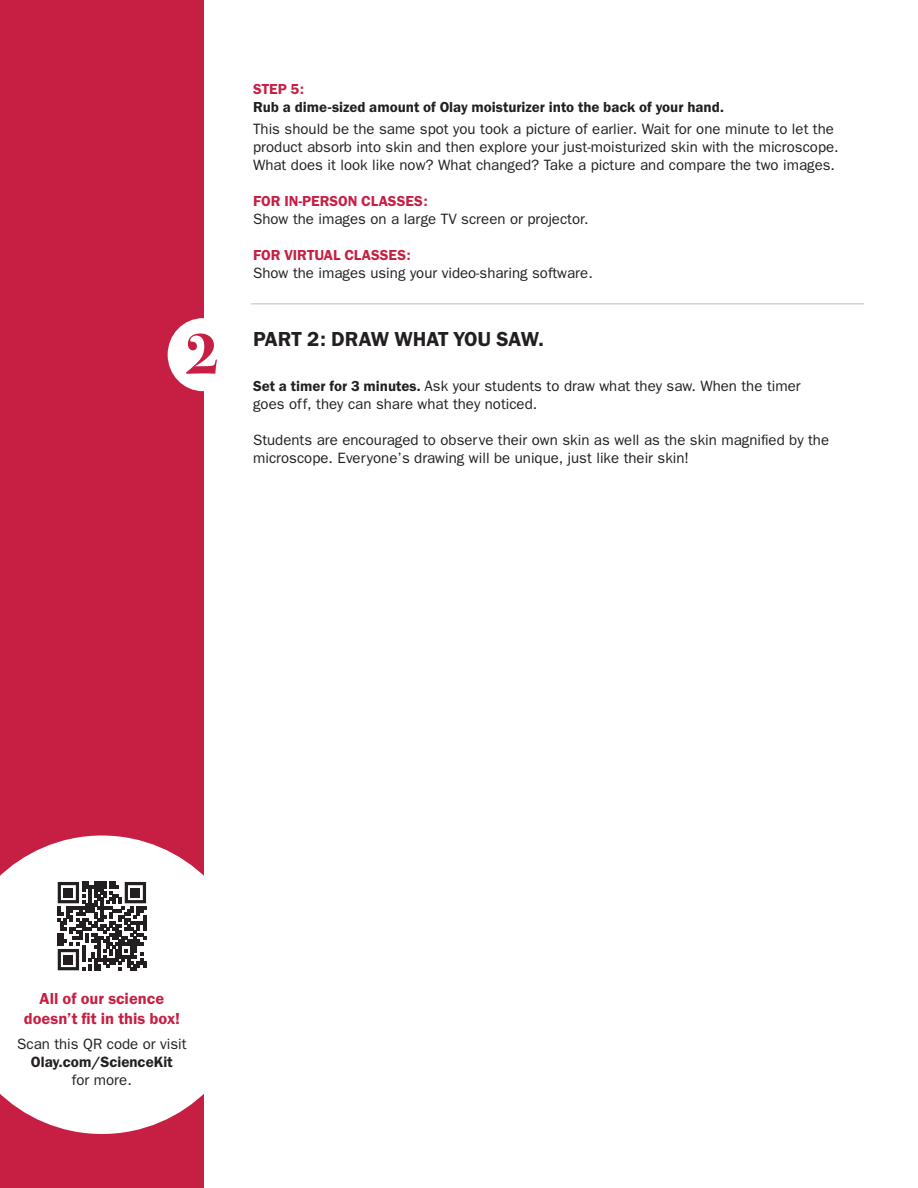
<style>
.page{position:relative;width:918px;height:1188px;background:#fff}
.page>*{position:absolute;margin:0;border:0;box-sizing:border-box;transform-origin:0 0}
.t1{font:700 60px "Bodoni Svty Two ITCTT";color:#c71f43}
.t2{font:21px "Franklin Gothic URW Dem";color:#231f20}
.t3{font:16.5px/19.8px "Franklin Gothic URW Dem";color:#c71f43;text-align:center}
.t4{font:15px/18px "Franklin Gothic";color:#231f20}
.t5{font:15px "Franklin Gothic URW Dem";color:#231f20}
.t6{font:15px "Franklin Gothic URW Dem";color:#c71f43}
.t7{font:600 15px "Franklin Gothic";color:#231f20}
.s1{font-family:"Franklin Gothic URW Dem"}
</style>
<div class="page">
<div style="left:0;top:0;width:203px;height:1188px;background:#c71f43"></div>
<svg style="left:0;top:836px;width:204px;height:298px;fill:#fff"></svg>
<div style="left:52px;top:876px;width:100px;height:100px;background:#fff"></div>
<svg style="left:58px;top:882px;width:88px;height:88px"></svg>
<div style="left:64px;top:888px;width:9px;height:9px;background:#231f20"></div>
<div style="left:131px;top:888px;width:9px;height:9px;background:#231f20"></div>
<div style="left:64px;top:955px;width:9px;height:9px;background:#231f20"></div>
<div style="left:168px;top:318px;width:70px;height:73px;background:#fff;border-radius:50%"></div>
<hr style="left:251px;top:303px;width:613px;height:1px;background:#bcbdc0">
<h1 class="t1" style="left:185px;top:304px;width:35px">2</h1>
<p class="t6" style="left:253px;top:79px;width:52px">STEP 5:</p>
<p class="t5" style="left:253px;top:97px;width:472px">Rub a dime-sized amount of Olay moisturizer into the back of your hand.</p>
<p class="t4" style="left:253px;top:120px;width:587px">This should be the same spot you took a picture of earlier. Wait for one minute to let the product absorb into skin and then explore your just-moisturized skin with the microscope.<br>What does it look like now? What changed? Take a picture and compare the two images.</p>
<p class="t6" style="left:253px;top:192px;width:176px">FOR IN-PERSON CLASSES:</p>
<p class="t4" style="left:253px;top:210px;width:337px">Show the images on a large TV screen or projector.</p>
<p class="t6" style="left:253px;top:246px;width:159px">FOR VIRTUAL CLASSES:</p>
<p class="t4" style="left:253px;top:264px;width:341px">Show the images using your video-sharing software.</p>
<h2 class="t2" style="left:253px;top:326px;width:292px">PART 2: DRAW WHAT YOU SAW.</h2>
<p class="t4" style="left:253px;top:377px;width:549px"><span class="s1">Set a timer for 3 minutes.</span> Ask your students to draw what they saw. When the timer goes off, they can share what they noticed.</p>
<p class="t4" style="left:253px;top:431px;width:578px">Students are encouraged to observe their own skin as well as the skin magnified by the microscope. Everyone’s drawing will be unique, just like their skin!</p>
<p class="t3" style="left:24px;top:988px;width:158px">All of our science doesn’t fit in this box!</p>
<p class="t4" style="left:17px;top:1035px;width:171px">Scan this QR code or visit</p>
<p class="t7" style="left:31px;top:1053px;width:144px">Olay.com/ScienceKit</p>
<p class="t4" style="left:72px;top:1071px;width:61px">for more.</p>
</div>
